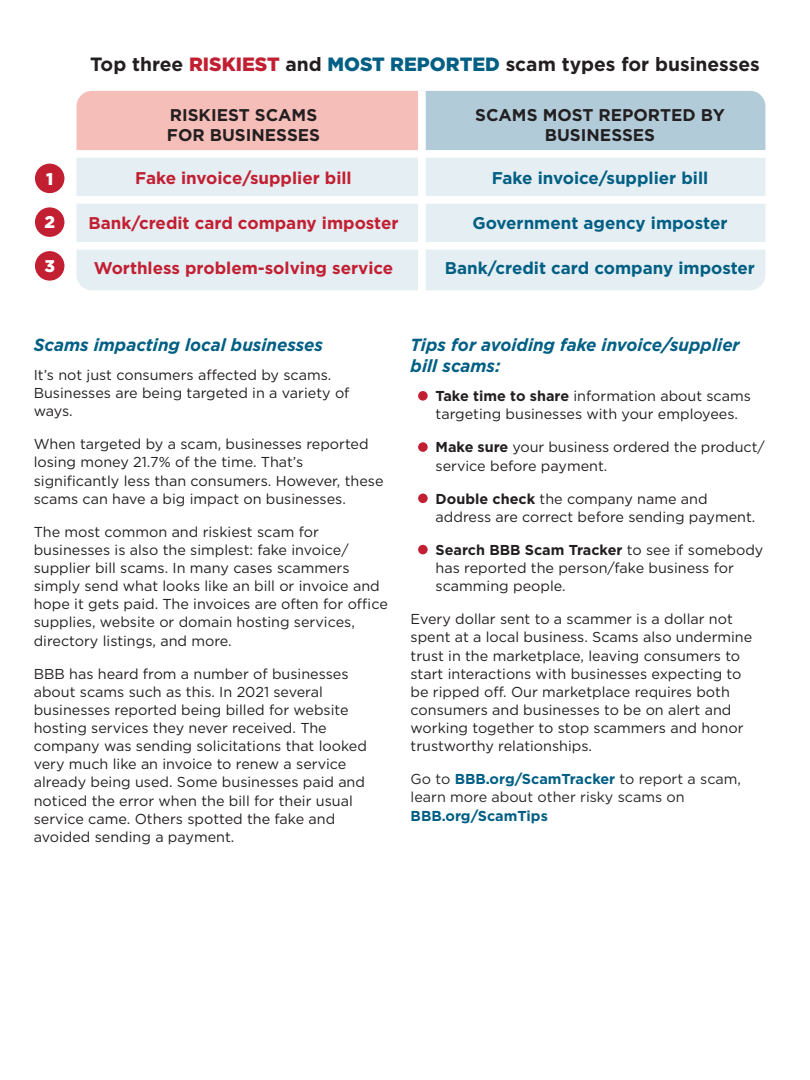
<style>
.page{position:relative;width:810px;height:1080px;background:#fff}
.page>*{position:absolute;margin:0;border:0;box-sizing:border-box;transform-origin:0 0}
.t1{font:700 19.25px "Gotham";color:#231f20}
.t2{font:italic 700 17.5px/21.2px "Gotham";color:#015f84}
.t3{font:700 17px "Gotham";color:#c21f32}
.t4{font:700 17px "Gotham";color:#015f84}
.t5{font:700 17px/20.4px "Gotham";color:#231f20}
.t6{font:900 17px "Gotham";color:#fff}
.t7{font:14.38px/18.1px "Gotham";color:#231f20}
.t8{font:14.38px/18.1px "Gotham";color:#272727}
.t9{font:700 14.38px "Gotham";color:#015f84}
.s1{font-weight:900;color:#c21f32}
.s2{font-weight:900;color:#015f84}
.s3{font-weight:700}
.s4{font-weight:700;color:#015f84}
</style>
<div class="page">
<div style="left:418px;top:391px;width:10px;height:10px;background:#c21f32;border-radius:50%"></div>
<div style="left:418px;top:442px;width:10px;height:10px;background:#c21f32;border-radius:50%"></div>
<div style="left:418px;top:494px;width:10px;height:9px;background:#c21f32;border-radius:50%"></div>
<div style="left:418px;top:545px;width:10px;height:9px;background:#c21f32;border-radius:50%"></div>
<div style="left:77px;top:158px;width:688px;height:132px;background:#e5eef3"></div>
<svg style="left:77px;top:91px;width:688px;height:59px;background:#d4c4c8"></svg>
<div style="left:70px;top:196px;width:703px;height:8px;background:#fff"></div>
<div style="left:70px;top:242px;width:703px;height:8px;background:#fff"></div>
<div style="left:418px;top:91px;width:8px;height:214px;background:#fff"></div>
<div style="left:35px;top:164px;width:29px;height:29px;background:#c21f32;border-radius:50%"></div>
<div style="left:35px;top:207px;width:29px;height:30px;background:#c21f32;border-radius:50%"></div>
<div style="left:35px;top:251px;width:29px;height:30px;background:#c21f32;border-radius:50%"></div>
<p class="t6" style="left:46px;top:167px;width:9px">1</p>
<p class="t6" style="left:44px;top:210px;width:12px">2</p>
<p class="t6" style="left:44px;top:254px;width:12px">3</p>
<h1 class="t1" style="left:90px;top:52px;width:671px">Top three <span class="s1">RISKIEST</span> and <span class="s2">MOST REPORTED</span> scam types for businesses</h1>
<p class="t5" style="left:167px;top:104px;width:155px">RISKIEST SCAMS<br>FOR BUSINESSES</p>
<p class="t3" style="left:135px;top:167px;width:218px">Fake invoice/supplier bill</p>
<p class="t3" style="left:88px;top:211px;width:312px">Bank/credit card company imposter</p>
<p class="t3" style="left:94px;top:256px;width:301px">Worthless problem-solving service</p>
<p class="t5" style="left:475px;top:104px;width:251px;text-align:center">SCAMS MOST REPORTED BY<br>BUSINESSES</p>
<p class="t4" style="left:492px;top:167px;width:218px">Fake invoice/supplier bill</p>
<p class="t4" style="left:472px;top:211px;width:257px">Government agency imposter</p>
<p class="t4" style="left:445px;top:256px;width:312px">Bank/credit card company imposter</p>
<p class="t2" style="left:34px;top:334px;width:291px">Scams impacting local businesses</p>
<p class="t7" style="left:34px;top:366px;width:317px">It’s not just consumers affected by scams.<br>Businesses are being targeted in a variety of ways.</p>
<p class="t7" style="left:34px;top:435px;width:351px">When targeted by a scam, businesses reported losing money 21.7% of the time. That’s significantly less than consumers. However, these scams can have a big impact on businesses.</p>
<p class="t7" style="left:34px;top:522px;width:356px">The most common and riskiest scam for businesses is also the simplest: fake invoice/ supplier bill scams. In many cases scammers simply send what looks like an bill or invoice and hope it gets paid. The invoices are often for office supplies, website or domain hosting services, directory listings, and more.</p>
<p class="t7" style="left:34px;top:664px;width:335px">BBB has heard from a number of businesses about scams such as this. In 2021 several businesses reported being billed for website hosting services they never received. The company was sending solicitations that looked very much like an invoice to renew a service already being used. Some businesses paid and noticed the error when the bill for their usual service came. Others spotted the fake and avoided sending a payment.</p>
<p class="t2" style="left:411px;top:334px;width:331px">Tips for avoiding fake invoice/supplier bill scams:</p>
<p class="t7" style="left:436px;top:387px;width:317px"><span class="s3">Take time to share</span> information about scams targeting businesses with your employees.</p>
<p class="t7" style="left:436px;top:438px;width:331px"><span class="s3">Make sure</span> your business ordered the product/ service before payment.</p>
<p class="t7" style="left:436px;top:489px;width:321px"><span class="s3">Double check</span> the company name and address are correct before sending payment.</p>
<p class="t7" style="left:436px;top:541px;width:329px"><span class="s3">Search BBB Scam Tracker</span> to see if somebody has reported the person/fake business for scamming people.</p>
<p class="t7" style="left:411px;top:610px;width:343px">Every dollar sent to a scammer is a dollar not spent at a local business. Scams also undermine trust in the marketplace, leaving consumers to start interactions with businesses expecting to be ripped off. Our marketplace requires both consumers and businesses to be on alert and working together to stop scammers and honor trustworthy relationships.</p>
<p class="t8" style="left:411px;top:770px;width:332px">Go to <span class="s4">BBB.org/ScamTracker</span> to report a scam, learn more about other risky scams on</p>
<p class="t9" style="left:411px;top:806px;width:139px">BBB.org/ScamTips</p>
</div>
